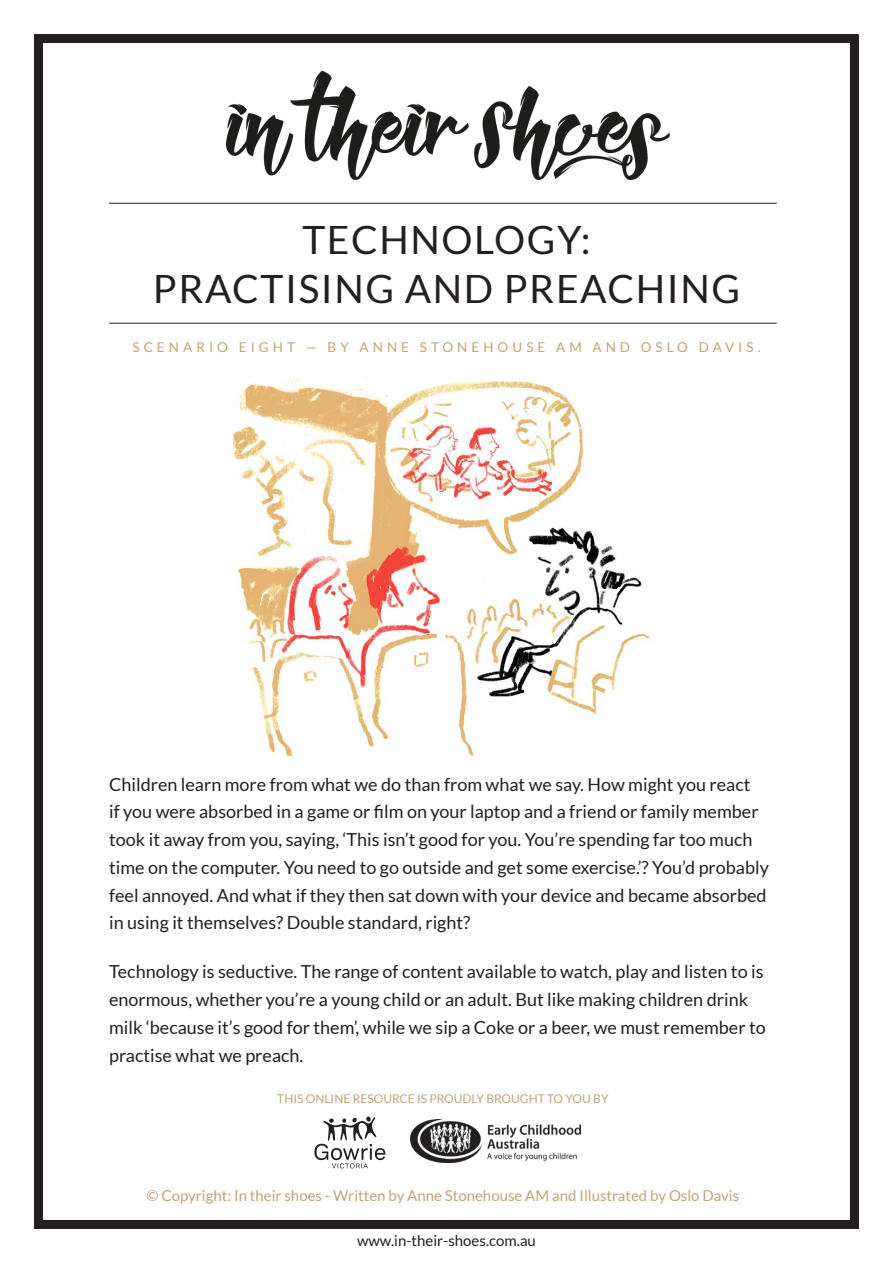
<style>
.page{position:relative;width:893px;height:1263px;background:#fff}
.page>*{position:absolute;margin:0;border:0;box-sizing:border-box;transform-origin:0 0}
.t1{font:39px/49.5px "Lato";letter-spacing:.04em;color:#231f20;text-align:center}
.t2{font:18px/27.8px "Lato";color:#231f20}
.t3{font:15px "Lato";color:#c3a272}
.t4{font:15px "Lato";color:#231f20}
.t5{font:13.5px "Lato";letter-spacing:.3em;color:#c3a272}
.t6{font:12px "Lato";color:#c3a272}
</style>
<div class="page">
<img style="left:226px;top:71px;width:444px;height:109px">
<div style="left:34px;top:34px;width:825px;height:1195px;border:9px solid #231f20"></div>
<hr style="left:109px;top:323px;width:668px;height:1px;background:#231f20">
<hr style="left:109px;top:203px;width:668px;height:1px;background:#231f20">
<svg style="left:314px;top:1116px;width:71px;height:52px"></svg>
<img style="left:410px;top:1119px;width:171px;height:43px">
<img style="left:233px;top:376px;width:418px;height:381px">
<p class="t1" style="left:153px;top:214px;width:588px">TECHNOLOGY:<br>PRACTISING AND PREACHING</p>
<p class="t5" style="left:132px;top:340px;width:630px">SCENARIO EIGHT — BY ANNE STONEHOUSE AM AND OSLO DAVIS.</p>
<p class="t2" style="left:109px;top:770px;width:661px">Children learn more from what we do than from what we say. How might you react<br>if you were absorbed in a game or film on your laptop and a friend or family member took it away from you, saying, ‘This isn’t good for you. You’re spending far too much time on the computer. You need to go outside and get some exercise.’? You’d probably feel annoyed. And what if they then sat down with your device and became absorbed in using it themselves? Double standard, right?</p>
<p class="t2" style="left:109px;top:958px;width:658px">Technology is seductive. The range of content available to watch, play and listen to is enormous, whether you’re a young child or an adult. But like making children drink milk ‘because it’s good for them’, while we sip a Coke or a beer, we must remember to practise what we preach.</p>
<p class="t6" style="left:277px;top:1091px;width:333px">THIS ONLINE RESOURCE IS PROUDLY BROUGHT TO YOU BY</p>
<p class="t3" style="left:147px;top:1187px;width:594px">© Copyright: In their shoes - Written by Anne Stonehouse AM and Illustrated by Oslo Davis</p>
<p class="t4" style="left:357px;top:1232px;width:180px">www.in-their-shoes.com.au</p>
</div>
